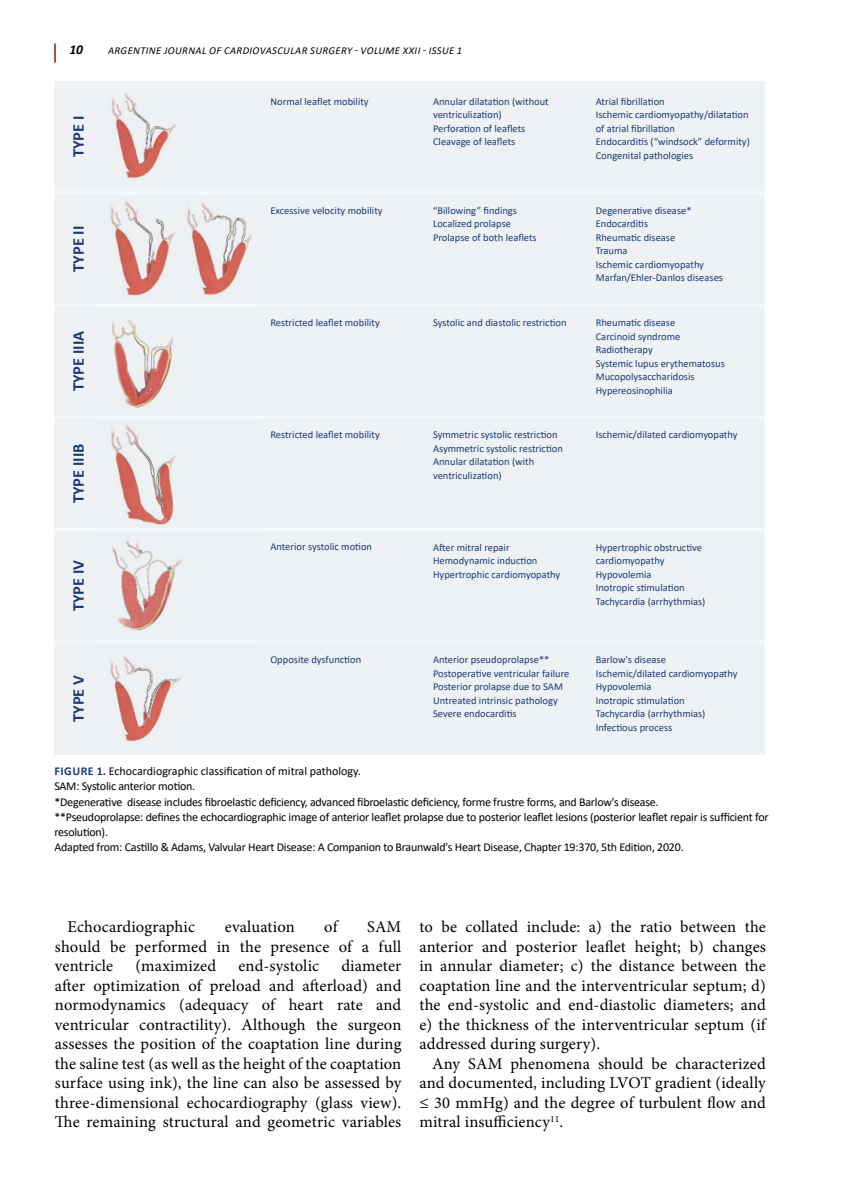
<style>
.page{position:relative;width:851px;height:1191px;background:#fff}
.page>*{position:absolute;margin:0;border:0;box-sizing:border-box;transform-origin:0 0}
.t1{font:16.5px/19.5px "Minion Pro";letter-spacing:.01em;color:#000;text-align:justify}
.t2{font:700 16.5px "Calibri";color:#1c3a77}
.t3{font:italic 700 13.5px "Calibri";color:#000}
.t4{font:12px/15px "Calibri";letter-spacing:-.02em;color:#000}
.t5{font:10.5px/13.5px "Calibri";color:#1c3a77}
.t6{font:italic 10.5px "Calibri";letter-spacing:.04em;color:#000}
.s1{font-weight:700;color:#1c3a77}
</style>
<div class="page">
<svg style="left:54px;top:44px;width:2px;height:19px"></svg>
<div style="left:54px;top:81px;width:711px;height:673px;background:#eff2f4"></div>
<img style="left:111px;top:92px;width:66px;height:87px">
<img style="left:110px;top:200px;width:142px;height:96px">
<img style="left:111px;top:319px;width:63px;height:89px">
<img style="left:111px;top:423px;width:65px;height:102px">
<img style="left:112px;top:539px;width:70px;height:92px">
<img style="left:110px;top:655px;width:72px;height:87px">
<hr style="left:54px;top:191px;width:711px;height:3px;background:#fff">
<hr style="left:54px;top:303px;width:711px;height:3px;background:#fff">
<hr style="left:54px;top:416px;width:711px;height:3px;background:#fff">
<hr style="left:54px;top:528px;width:711px;height:3px;background:#fff">
<hr style="left:54px;top:640px;width:711px;height:3px;background:#fff">
<p class="t3" style="left:69px;top:40px;width:15px">10</p>
<p class="t6" style="left:108px;top:43px;width:355px">ARGENTINE JOURNAL OF CARDIOVASCULAR SURGERY - VOLUME XXII - ISSUE 1</p>
<h1 class="t2" style="left:67px;top:157px;width:43px;rotate:-90deg">TYPE I</h1>
<h1 class="t2" style="left:67px;top:272px;width:48px;rotate:-90deg">TYPE II</h1>
<h1 class="t2" style="left:67px;top:391px;width:62px;rotate:-90deg">TYPE IIIA</h1>
<h1 class="t2" style="left:67px;top:503px;width:61px;rotate:-90deg">TYPE IIIB</h1>
<h1 class="t2" style="left:67px;top:611px;width:53px;rotate:-90deg">TYPE IV</h1>
<h1 class="t2" style="left:67px;top:722px;width:49px;rotate:-90deg">TYPE V</h1>
<p class="t5" style="left:270px;top:94px;width:100px">Normal leaflet mobility</p>
<p class="t5" style="left:433px;top:94px;width:117px">Annular dilatation (without ventriculization)<br>Perforation of leaflets<br>Cleavage of leaflets</p>
<p class="t5" style="left:270px;top:203px;width:114px">Excessive velocity mobility</p>
<p class="t5" style="left:433px;top:203px;width:105px">“Billowing” findings<br>Localized prolapse<br>Prolapse of both leaflets</p>
<p class="t5" style="left:270px;top:315px;width:111px">Restricted leaflet mobility</p>
<p class="t5" style="left:433px;top:315px;width:135px">Systolic and diastolic restriction</p>
<p class="t5" style="left:270px;top:428px;width:111px">Restricted leaflet mobility</p>
<p class="t5" style="left:433px;top:428px;width:131px">Symmetric systolic restriction<br>Asymmetric systolic restriction<br>Annular dilatation (with ventriculization)</p>
<p class="t5" style="left:270px;top:540px;width:103px">Anterior systolic motion</p>
<p class="t5" style="left:433px;top:540px;width:129px">After mitral repair<br>Hemodynamic induction<br>Hypertrophic cardiomyopathy</p>
<p class="t5" style="left:270px;top:653px;width:92px">Opposite dysfunction</p>
<p class="t5" style="left:433px;top:653px;width:138px">Anterior pseudoprolapse**<br>Postoperative ventricular failure<br>Posterior prolapse due to SAM<br>Untreated intrinsic pathology<br>Severe endocarditis</p>
<p class="t5" style="left:595px;top:94px;width:156px">Atrial fibrillation<br>Ischemic cardiomyopathy/dilatation of atrial fibrillation<br>Endocarditis (“windsock” deformity)<br>Congenital pathologies</p>
<p class="t5" style="left:595px;top:203px;width:129px">Degenerative disease*<br>Endocarditis<br>Rheumatic disease<br>Trauma<br>Ischemic cardiomyopathy<br>Marfan/Ehler-Danlos diseases</p>
<p class="t5" style="left:595px;top:315px;width:130px">Rheumatic disease<br>Carcinoid syndrome<br>Radiotherapy<br>Systemic lupus erythematosus<br>Mucopolysaccharidosis<br>Hypereosinophilia</p>
<p class="t5" style="left:595px;top:428px;width:143px">Ischemic/dilated cardiomyopathy</p>
<p class="t5" style="left:595px;top:540px;width:111px">Hypertrophic obstructive cardiomyopathy<br>Hypovolemia<br>Inotropic stimulation<br>Tachycardia (arrhythmias)</p>
<p class="t5" style="left:595px;top:653px;width:143px">Barlow's disease<br>Ischemic/dilated cardiomyopathy<br>Hypovolemia<br>Inotropic stimulation<br>Tachycardia (arrhythmias)<br>Infectious process</p>
<p class="t4" style="left:54px;top:763px;width:715px"><span class="s1">FIGURE 1.</span> Echocardiographic classification of mitral pathology.<br>SAM: Systolic anterior motion.<br>*Degenerative disease includes fibroelastic deficiency, advanced fibroelastic deficiency, forme frustre forms, and Barlow's disease.<br>**Pseudoprolapse: defines the echocardiographic image of anterior leaflet prolapse due to posterior leaflet lesions (posterior leaflet repair is sufficient for resolution).<br>Adapted from: Castillo &amp; Adams, Valvular Heart Disease: A Companion to Braunwald's Heart Disease, Chapter 19:370, 5th Edition, 2020.</p>
<h1 class="t1" style="left:68px;top:917px;width:129px">Echocardiographic</h1>
<h1 class="t1" style="left:225px;top:917px;width:72px">evaluation</h1>
<h1 class="t1" style="left:324px;top:917px;width:15px">of</h1>
<h1 class="t1" style="left:55px;top:917px;width:348px;text-indent:312px">SAM should be performed in the presence of a full ventricle</h1>
<p class="t1" style="left:55px;top:956px;width:348px;text-indent:286px">diameter after optimization of preload and afterload) and normodynamics (adequacy of heart rate and ventricular contractility). Although the surgeon assesses the position of the coaptation line during the saline test (as well as the height of the coaptation surface using ink), the line can also be assessed by three-dimensional echocardiography (glass view).<br>The remaining structural and geometric variables</p>
<h1 class="t1" style="left:135px;top:956px;width:82px">(maximized</h1>
<h1 class="t1" style="left:238px;top:956px;width:82px">end-systolic</h1>
<p class="t1" style="left:419px;top:917px;width:348px">to be collated include: a) the ratio between the anterior and posterior leaflet height; b) changes in annular diameter; c) the distance between the coaptation line and the interventricular septum; d) the end-systolic and end-diastolic diameters; and e) the thickness of the interventricular septum (if addressed during surgery).</p>
<h1 class="t1" style="left:419px;top:1053px;width:348px;text-indent:13px">Any SAM phenomena should be characterized and documented, including LVOT gradient (ideally ≤ 30 mmHg) and the degree of turbulent flow and mitral insufficiency<sup>11</sup>.</h1>
</div>
